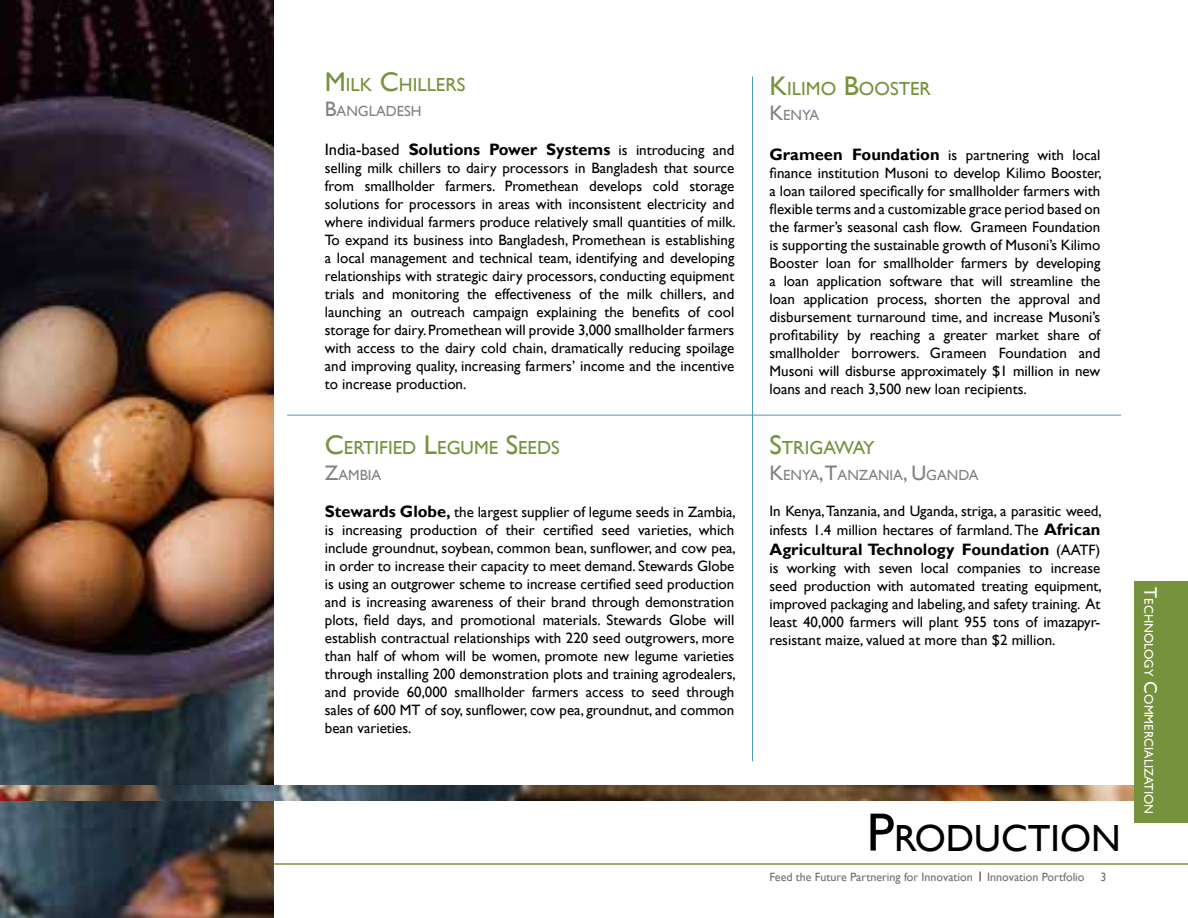
<style>
.page{position:relative;width:1188px;height:918px;background:#fff}
.page>*{position:absolute;margin:0;border:0;box-sizing:border-box;transform-origin:0 0}
.t1{font:37.8px "Gill Sans";color:#000}
.t2{font:18.9px "Gill Sans";color:#76923c}
.t3{font:18.9px "Gill Sans";letter-spacing:-.04em;color:#76923c}
.t4{font:700 16.5px "Gill Sans";color:#000}
.t5{font:15px/18px "Gill Sans";color:#000;text-align:justify}
.t6{font:14.7px "Gill Sans";color:#828282}
.t7{font:12.6px "Gill Sans";color:#fff}
.t8{font:12px "Gill Sans";color:#6e6e6e}
.t9{font:12px "Gill Sans";color:#6e6d6c}
.s1{font-size:27px}
.s2{font-size:21px}
.s3{font-weight:400}
.s4{font-weight:400;font-size:15px}
.s5{font-weight:700;font-size:16.5px}
.s6{font-weight:700}
.s7{font-size:54px}
.s8{font-size:18px}
</style>
<div class="page">
<div style="left:1134px;top:581px;width:54px;height:241px;background:#76923c"></div>
<svg style="left:979px;top:872px;width:2px;height:9px"></svg>
<img style="left:0;top:0;width:274px;height:918px">
<img style="left:0;top:786px;width:1134px;height:15px">
<hr style="left:274px;top:863px;width:914px;height:2px;background:#76923c">
<hr style="left:752px;top:76px;width:1px;height:685px;background:#4799b5">
<hr style="left:287px;top:415px;width:834px;height:1px;background:#4799b5">
<p class="t2" style="left:325px;top:73px;width:142px"><span class="s1">M</span> ILK <span class="s1">C</span>HILLERS</p>
<p class="t6" style="left:325px;top:102px;width:98px"><span class="s2">B</span>ANGLADESH</p>
<p class="t4" style="left:325px;top:140px;width:411px"><span class="s3">India-based</span> Solutions Power Systems <span class="s4">is introducing and</span></p>
<p class="t5" style="left:325px;top:160px;width:413px">selling milk chillers to dairy processors in Bangladesh that source from smallholder farmers. Promethean develops cold storage solutions for processors in areas with inconsistent electricity and where individual farmers produce relatively small quantities of milk.<br>To expand its business into Bangladesh, Promethean is establishing a local management and technical team, identifying and developing relationships with strategic dairy processors, conducting equipment trials and monitoring the effectiveness of the milk chillers, and launching an outreach campaign explaining the benefits of cool storage for dairy. Promethean will provide 3,000 smallholder farmers with access to the dairy cold chain, dramatically reducing spoilage and improving quality, increasing farmers’ income and the incentive to increase production.</p>
<p class="t2" style="left:325px;top:437px;width:237px"><span class="s1">C</span>ERTIFIED <span class="s1">L</span>EGUME <span class="s1">S</span>EEDS</p>
<p class="t6" style="left:325px;top:466px;width:58px"><span class="s2">Z</span>AMBIA</p>
<p class="t5" style="left:325px;top:504px;width:413px"><span class="s5">Stewards Globe</span><span class="s6">,</span> the largest supplier of legume seeds in Zambia, is increasing production of their certified seed varieties, which include groundnut, soybean, common bean, sunflower, and cow pea, in order to increase their capacity to meet demand. Stewards Globe is using an outgrower scheme to increase certified seed production and is increasing awareness of their brand through demonstration plots, field days, and promotional materials. Stewards Globe will establish contractual relationships with 220 seed outgrowers, more than half of whom will be women, promote new legume varieties through installing 200 demonstration plots and training agrodealers, and provide 60,000 smallholder farmers access to seed through sales of 600 MT of soy, sunflower, cow pea, groundnut, and common bean varieties.</p>
<p class="t2" style="left:770px;top:78px;width:163px"><span class="s1">K</span>ILIMO <span class="s1">B</span>OOSTER</p>
<p class="t6" style="left:770px;top:107px;width:51px"><span class="s2">K</span>ENYA</p>
<p class="t5" style="left:770px;top:146px;width:334px"><span class="s5">Grameen Foundation</span> is partnering with local finance institution Musoni to develop Kilimo Booster, a loan tailored specifically for smallholder farmers with flexible terms and a customizable grace period based on the farmer’s seasonal cash flow. Grameen Foundation is supporting the sustainable growth of Musoni’s Kilimo Booster loan for smallholder farmers by developing a loan application software that will streamline the loan application process, shorten the approval and disbursement turnaround time, and increase Musoni’s profitability by reaching a greater market share of smallholder borrowers. Grameen Foundation and Musoni will disburse approximately $1 million in new loans and reach 3,500 new loan recipients.</p>
<p class="t3" style="left:770px;top:437px;width:107px"><span class="s1">S</span>TRIGAWAY</p>
<p class="t6" style="left:770px;top:466px;width:210px"><span class="s2">K</span>ENYA<span class="s2">,T</span>ANZANIA<span class="s2">, U</span> GANDA</p>
<p class="t5" style="left:770px;top:501px;width:334px;line-height:19.8px">In Kenya, Tanzania, and Uganda, striga, a parasitic weed, infests 1.4 million hectares of farmland. The <span class="s5">African</span></p>
<p class="t4" style="left:770px;top:540px;width:332px">Agricultural Technology Foundation <span class="s4">(AATF)</span></p>
<p class="t5" style="left:770px;top:559px;width:334px">is working with seven local companies to increase seed production with automated treating equipment, improved packaging and labeling, and safety training. At least 40,000 farmers will plant 955 tons of imazapyr&shy;resistant maize, valued at more than $2 million.</p>
<h1 class="t1" style="left:867px;top:816px;width:255px"><span class="s7">P</span>RODUCTION</h1>
<p class="t8" style="left:770px;top:870px;width:317px">Feed the Future Partnering for Innovation Innovation Portfolio</p>
<p class="t9" style="left:1100px;top:870px;width:7px">3</p>
<p class="t7" style="left:1156px;top:587px;width:228px;rotate:90deg"><span class="s8">T</span>ECHNOLOGY <span class="s8">C</span>OMMERCIALIZATION</p>
</div>
